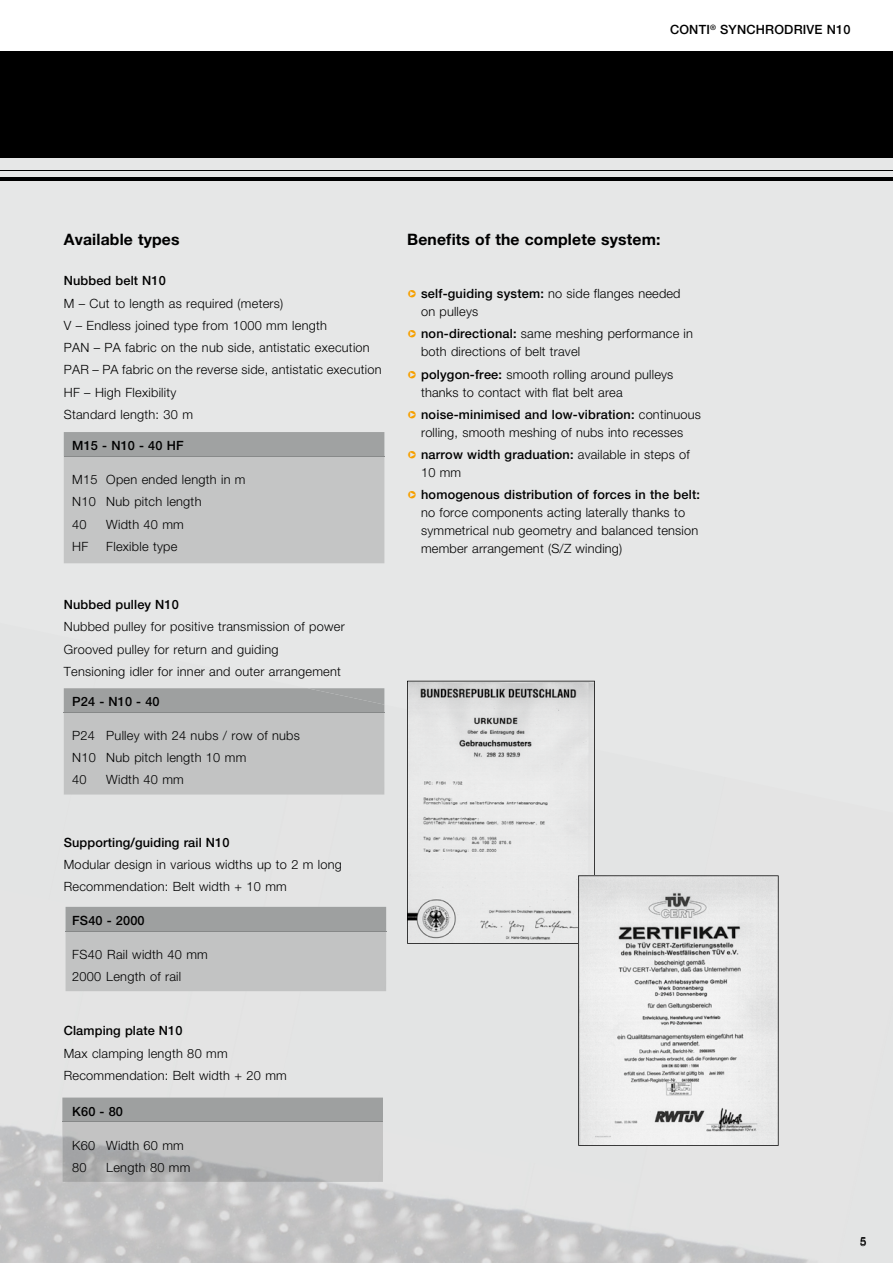
<style>
.page{position:relative;width:893px;height:1263px;background:#fff}
.page>*{position:absolute;margin:0;border:0;box-sizing:border-box;transform-origin:0 0}
.t1{font:700 15.75px "Helvetica Neue LT";letter-spacing:.01em;color:#000}
.t2{font:300 12.75px/22.2px "Helvetica Neue LT";letter-spacing:.02em;color:#000}
.t3{font:500 12.75px/18px "Helvetica Neue LT";letter-spacing:.01em;color:#000}
.t4{font:11.25px "Helvetica Neue";color:#000}
.s1{color:#f6a000}
.s2{font-weight:500}
.s3{font-weight:300}
</style>
<div class="page">
<div style="left:0;top:124px;width:893px;height:1139px;background:#e6e7e7"></div>
<img style="left:0;top:889px;width:84px;height:267px">
<img style="left:193px;top:991px;width:54px;height:272px">
<img style="left:26px;top:991px;width:167px;height:272px">
<img style="left:369px;top:1188px;width:145px;height:75px">
<img style="left:514px;top:1182px;width:125px;height:81px">
<img style="left:243px;top:1182px;width:126px;height:81px">
<img style="left:622px;top:1236px;width:131px;height:27px">
<img style="left:0;top:1156px;width:47px;height:107px">
<svg style="left:242px;top:1261px;width:10px;height:2px"></svg>
<div style="left:0;top:51px;width:893px;height:106px;background:#000"></div>
<hr style="left:0;top:177px;width:893px;height:3px;background:#000">
<hr style="left:0;top:170px;width:893px;height:1px;background:#000">
<svg style="left:64px;top:432px;width:320px;height:131px;background:#bcbebe"></svg>
<svg style="left:308px;top:688px;width:76px;height:17px"></svg>
<img style="left:62px;top:1097px;width:321px;height:85px">
<img style="left:62px;top:1122px;width:321px;height:1px">
<svg style="left:407px;top:681px;width:188px;height:263px"></svg>
<svg style="left:578px;top:875px;width:201px;height:271px"></svg>
<p class="t3" style="left:670px;top:20px;width:182px">CONTI<sup>®</sup> SYNCHRODRIVE N10</p>
<p class="t1" style="left:64px;top:230px;width:117px">Available types</p>
<p class="t3" style="left:64px;top:272px;width:104px">Nubbed belt N10</p>
<p class="t2" style="left:64px;top:292px;width:319px">M – Cut to length as required (meters)<br>V – Endless joined type from 1000 mm length<br>PAN – PA fabric on the nub side, antistatic execution PAR – PA fabric on the reverse side, antistatic execution HF – High Flexibility<br>Standard length: 30 m</p>
<p class="t3" style="left:72px;top:436px;width:113px">M15 - N10 - 40 HF</p>
<p class="t2" style="left:72px;top:468px;width:175px">M15 Open ended length in m<br>N10 Nub pitch length<br>40</p>
<p class="t2" style="left:106px;top:513px;width:79px">Width 40 mm</p>
<p class="t2" style="left:72px;top:535px;width:18px">HF</p>
<p class="t2" style="left:106px;top:535px;width:73px">Flexible type</p>
<p class="t3" style="left:64px;top:595px;width:117px">Nubbed pulley N10</p>
<p class="t2" style="left:64px;top:615px;width:282px">Nubbed pulley for positive transmission of power<br>Grooved pulley for return and guiding<br>Tensioning idler for inner and outer arrangement</p>
<p class="t3" style="left:72px;top:692px;width:89px">P24 - N10 - 40</p>
<p class="t2" style="left:72px;top:724px;width:229px">P24 Pulley with 24 nubs / row of nubs<br>N10 Nub pitch length 10 mm<br>40</p>
<p class="t2" style="left:106px;top:768px;width:79px">Width 40 mm</p>
<p class="t3" style="left:64px;top:833px;width:167px">Supporting/guiding rail N10</p>
<p class="t2" style="left:64px;top:853px;width:280px">Modular design in various widths up to 2 m long<br>Recommendation: Belt width + 10 mm</p>
<p class="t3" style="left:72px;top:911px;width:74px">FS40 - 2000</p>
<p class="t2" style="left:72px;top:943px;width:137px">FS40 Rail width 40 mm<br>2000 Length of rail</p>
<p class="t3" style="left:64px;top:1022px;width:120px">Clamping plate N10</p>
<p class="t2" style="left:64px;top:1042px;width:225px">Max clamping length 80 mm<br>Recommendation: Belt width + 20 mm</p>
<p class="t3" style="left:72px;top:1102px;width:52px">K60 - 80</p>
<p class="t2" style="left:72px;top:1134px;width:113px">K60 Width 60 mm<br>80</p>
<p class="t2" style="left:106px;top:1156px;width:86px">Length 80 mm</p>
<p class="t1" style="left:407px;top:230px;width:255px">Benefits of the complete system:</p>
<p class="t2" style="left:421px;top:284px;width:261px;line-height:18px;text-indent:-14px"><span class="s1">❑</span> <span class="s2">self-guiding system:</span> no side flanges needed on pulleys</p>
<p class="t2" style="left:421px;top:324px;width:273px;line-height:18px;text-indent:-14px"><span class="s1">❑</span> <span class="s2">non-directional:</span> same meshing performance in both directions of belt travel</p>
<p class="t2" style="left:421px;top:365px;width:254px;line-height:18px;text-indent:-14px"><span class="s1">❑</span> <span class="s2">polygon-free:</span> smooth rolling around pulleys thanks to contact with flat belt area</p>
<p class="t2" style="left:407px;top:405px;width:295px;line-height:18px;text-align:center"><span class="s1">❑</span> <span class="s2">noise-minimised and low-vibration:</span> continuous rolling, smooth meshing of nubs into recesses</p>
<p class="t3" style="left:421px;top:445px;width:270px;text-indent:-14px"><span class="s1">❑</span> narrow width graduation: <span class="s3">available in steps of<br>10 mm</span></p>
<p class="t2" style="left:421px;top:485px;width:280px;line-height:18px;text-indent:-14px"><span class="s1">❑</span> <span class="s2">homogenous distribution of forces in the belt: </span>no force components acting laterally thanks to symmetrical nub geometry and balanced tension member arrangement (S/Z winding)</p>
<p class="t4" style="left:860px;top:1233px;width:8px">5</p>
</div>
